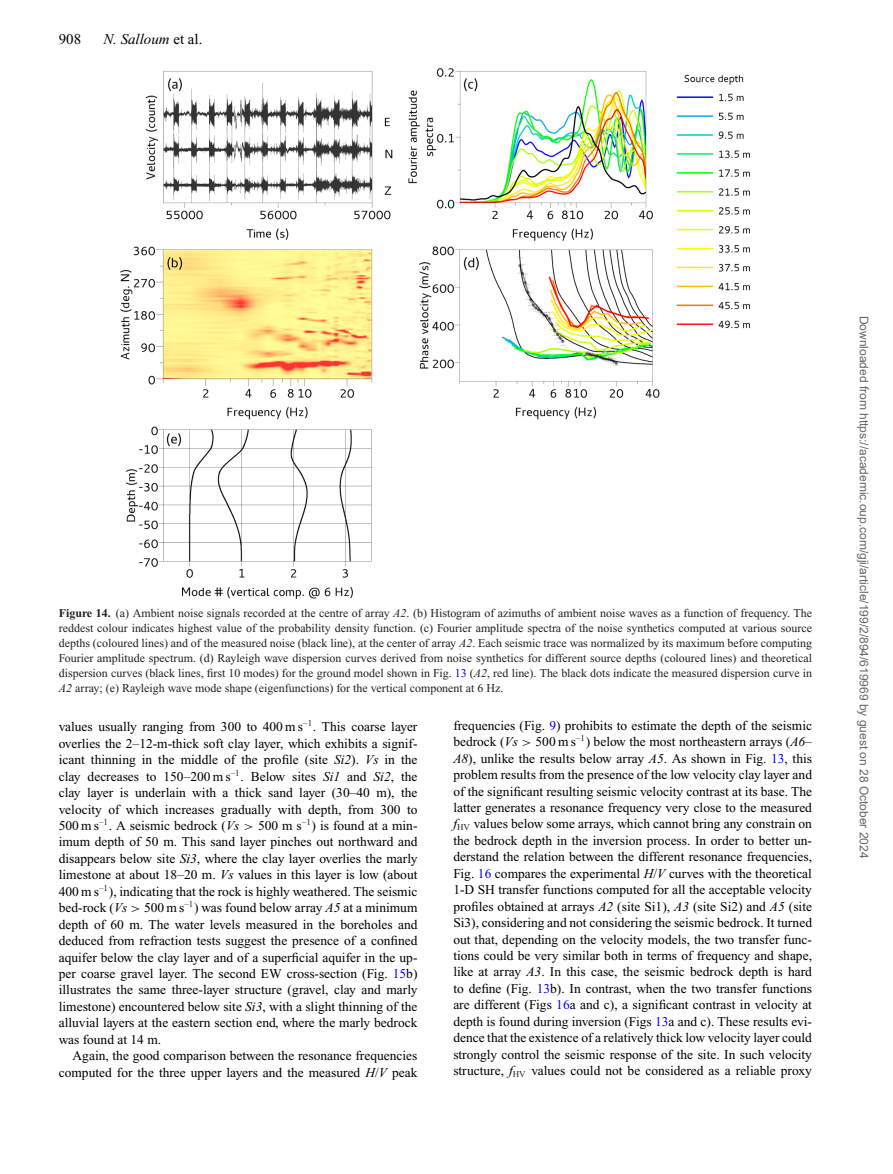
<style>
.page{position:relative;width:893px;height:1174px;background:#fff}
.page>*{position:absolute;margin:0;border:0;box-sizing:border-box;transform-origin:0 0}
.t1{font:italic 15px "Times New Roman";color:#000}
.t2{font:15px "Times New Roman";color:#000}
.t3{font:13.5px/16.5px "Times New Roman";color:#000;text-align:justify}
.t4{font:12px/15px "Times New Roman";color:#231f20;text-align:justify}
.t5{font:12px "Arial";color:#666}
.s1{font-style:normal}
.s2{font-weight:700}
.s3{font-style:italic}
.s4{color:#00f}
.s5{font-family:"RMTMI"}
</style>
<div class="page">
<img style="left:120px;top:69px;width:630px;height:529px">
<p class="t2" style="left:59px;top:33px;width:24px">908</p>
<p class="t1" style="left:104px;top:33px;width:100px">N. Salloum <span class="s1">et al.</span></p>
<p class="t4" style="left:59px;top:606px;width:755px"><span class="s2">Figure 14.</span> (a) Ambient noise signals recorded at the centre of array <span class="s3">A2</span>. (b) Histogram of azimuths of ambient noise waves as a function of frequency. The reddest colour indicates highest value of the probability density function. (c) Fourier amplitude spectra of the noise synthetics computed at various source depths (coloured lines) and of the measured noise (black line), at the center of array <span class="s3">A2</span>. Each seismic trace was normalized by its maximum before computing Fourier amplitude spectrum. (d) Rayleigh wave dispersion curves derived from noise synthetics for different source depths (coloured lines) and theoretical dispersion curves (black lines, first 10 modes) for the ground model shown in Fig. <span class="s4">13</span> (<span class="s3">A2</span>, red line). The black dots indicate the measured dispersion curve in <span class="s3">A2</span> array; (e) Rayleigh wave mode shape (eigenfunctions) for the vertical component at 6 Hz.</p>
<p class="t3" style="left:59px;top:720px;width:360px">values usually ranging from 300 to 400 m s<sup>–1</sup>. This coarse layer overlies the 2–12-m-thick soft clay layer, which exhibits a signif&shy;icant thinning in the middle of the profile (site <span class="s3">Si2</span>). <span class="s3">Vs</span> in the clay decreases to 150–200 m s<sup>–1</sup>. Below sites <span class="s3">Si1</span> and <span class="s3">Si2</span>, the clay layer is underlain with a thick sand layer (30–40 m), the velocity of which increases gradually with depth, from 300 to 500 m s<sup>–1</sup>. A seismic bedrock (<span class="s3">Vs</span> <span class="s5">&gt;</span> 500 m s<sup>–1</sup>) is found at a min&shy;imum depth of 50 m. This sand layer pinches out northward and disappears below site <span class="s3">Si3</span>, where the clay layer overlies the marly limestone at about 18–20 m. <span class="s3">Vs</span> values in this layer is low (about 400 m s<sup>–1</sup>), indicating that the rock is highly weathered. The seismic bed-rock (<span class="s3">Vs</span> <span class="s5">&gt;</span> 500 m s<sup>–1</sup>) was found below array <span class="s3">A5</span> at a minimum depth of 60 m. The water levels measured in the boreholes and deduced from refraction tests suggest the presence of a confined aquifer below the clay layer and of a superficial aquifer in the up&shy;per coarse gravel layer. The second EW cross-section (Fig. <span class="s4">15</span>b) illustrates the same three-layer structure (gravel, clay and marly limestone) encountered below site <span class="s3">Si3</span>, with a slight thinning of the alluvial layers at the eastern section end, where the marly bedrock was found at 14 m.</p>
<p class="t3" style="left:59px;top:1048px;width:360px;text-align:right">Again, the good comparison between the resonance frequencies computed for the three upper layers and the measured <span class="s3">H</span>/<span class="s3">V</span> peak</p>
<p class="t3" style="left:453px;top:718px;width:360px">frequencies (Fig. <span class="s4">9</span>) prohibits to estimate the depth of the seismic bedrock (<span class="s3">Vs</span> <span class="s5">&gt;</span> 500 m s<sup>–1</sup>) below the most northeastern arrays (<span class="s3">A6</span>– <span class="s3">A8</span>), unlike the results below array <span class="s3">A5</span>. As shown in Fig. <span class="s4">13</span>, this problem results from the presence of the low velocity clay layer and of the significant resulting seismic velocity contrast at its base. The latter generates a resonance frequency very close to the measured <span class="s3">f</span><sub>HV</sub> values below some arrays, which cannot bring any constrain on the bedrock depth in the inversion process. In order to better un&shy;derstand the relation between the different resonance frequencies, Fig. <span class="s4">16</span> compares the experimental <span class="s3">H</span>/<span class="s3">V</span> curves with the theoretical 1-D SH transfer functions computed for all the acceptable velocity profiles obtained at arrays <span class="s3">A2</span> (site Si1), <span class="s3">A3</span> (site Si2) and <span class="s3">A5</span> (site Si3), considering and not considering the seismic bedrock. It turned out that, depending on the velocity models, the two transfer func&shy;tions could be very similar both in terms of frequency and shape, like at array <span class="s3">A3</span>. In this case, the seismic bedrock depth is hard to define (Fig. <span class="s4">13</span>b). In contrast, when the two transfer functions are different (Figs <span class="s4">16</span>a and c), a significant contrast in velocity at depth is found during inversion (Figs <span class="s4">13</span>a and c). These results evi&shy;dence that the existence of a relatively thick low velocity layer could strongly control the seismic response of the site. In such velocity structure, <span class="s3">f</span><sub>HV</sub> values could not be considered as a reliable proxy</p>
<p class="t5" style="left:868px;top:315px;width:544px;rotate:90deg">Downloaded from https://academic.oup.com/gji/article/199/2/894/619969 by guest on 28 October 2024</p>
</div>
